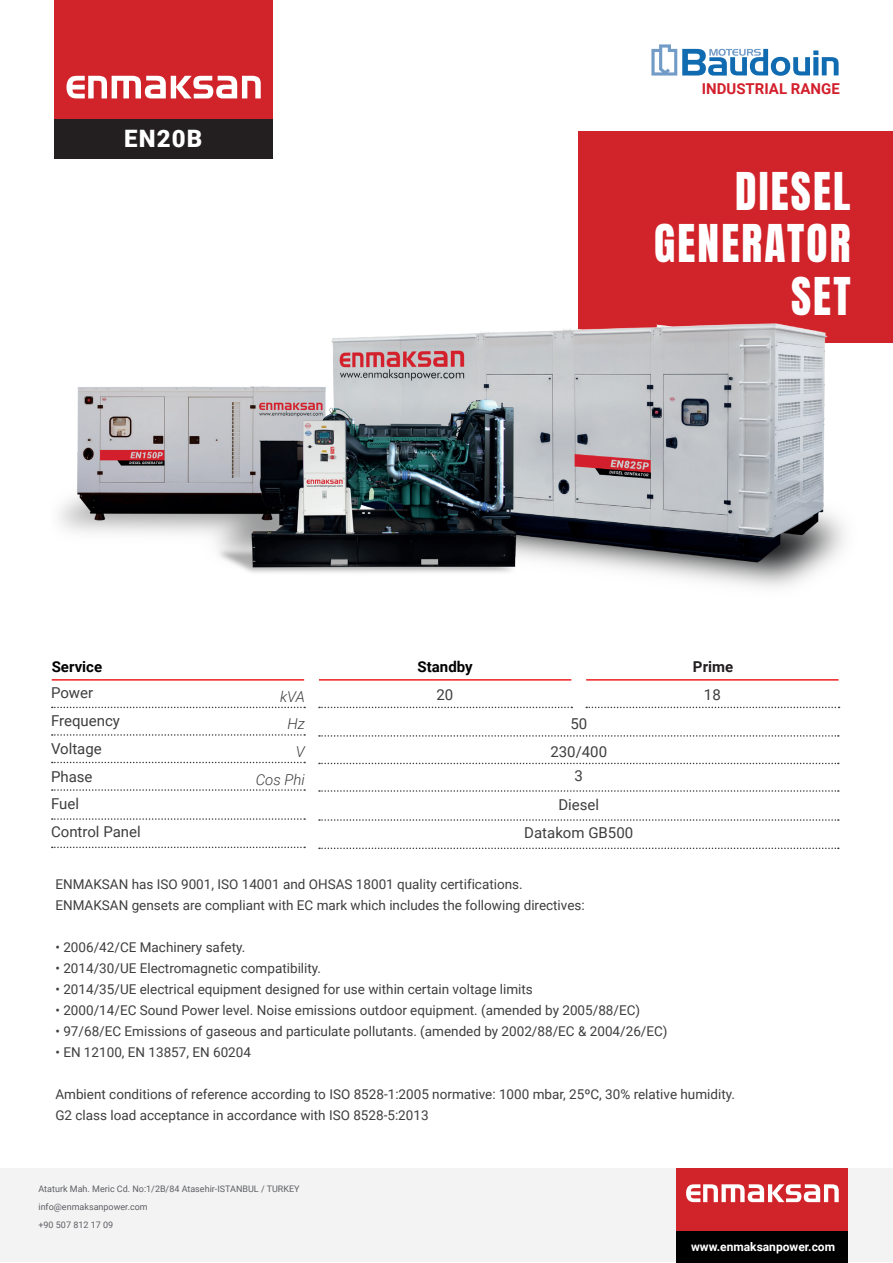
<style>
.page{position:relative;width:893px;height:1263px;background:#fff}
.page>*{position:absolute;margin:0;border:0;box-sizing:border-box;transform-origin:0 0}
.t1{font:43.5px/52.2px "Anton";letter-spacing:.05em;color:#fff;text-align:right}
.t2{font:900 24px "Roboto";letter-spacing:.05em;color:#fff}
.t3{font:15px/27.8px "Roboto";color:#3e3e3f;text-align:center}
.t4{font:700 15px "Roboto";color:#d31f2c}
.t5{font:700 15px "Roboto";color:#000}
.t6{font:italic 300 15px/27.8px "Roboto";color:#3e3e3f;text-align:right}
.t7{font:700 15px "Roboto";color:#231f20}
.t8{font:13.5px/21px "Roboto";color:#3e3e3f}
.t9{font:700 12px "Roboto";color:#fff}
.t10{font:9px/18px "Roboto";color:#5d6065}
</style>
<div class="page">
<div style="left:54px;top:0;width:218px;height:119px;background:#d1232a"></div>
<svg style="left:66px;top:76px;width:195px;height:22px"></svg>
<div style="left:54px;top:119px;width:218px;height:40px;background:#231f20"></div>
<hr style="left:52px;top:679px;width:252px;height:2px;background:#ee1d23">
<svg style="left:52px;top:707px;width:253px;height:1px"></svg>
<svg style="left:52px;top:734px;width:253px;height:2px"></svg>
<svg style="left:52px;top:762px;width:253px;height:1px"></svg>
<svg style="left:52px;top:789px;width:253px;height:2px"></svg>
<svg style="left:52px;top:818px;width:253px;height:2px"></svg>
<svg style="left:52px;top:847px;width:253px;height:1px"></svg>
<hr style="left:319px;top:679px;width:252px;height:2px;background:#ee1d23">
<svg style="left:319px;top:707px;width:253px;height:1px"></svg>
<svg style="left:319px;top:735px;width:520px;height:2px"></svg>
<svg style="left:319px;top:763px;width:520px;height:1px"></svg>
<svg style="left:319px;top:790px;width:520px;height:2px"></svg>
<svg style="left:319px;top:819px;width:520px;height:2px"></svg>
<svg style="left:319px;top:847px;width:520px;height:2px"></svg>
<hr style="left:586px;top:679px;width:253px;height:2px;background:#ee1d23">
<svg style="left:586px;top:707px;width:253px;height:1px"></svg>
<div style="left:0;top:1168px;width:893px;height:94px;background:#f4f3f3"></div>
<div style="left:676px;top:1168px;width:172px;height:94px;background:#d1232a"></div>
<div style="left:676px;top:1231px;width:172px;height:32px;background:#000"></div>
<svg style="left:686px;top:1184px;width:153px;height:18px"></svg>
<div style="left:578px;top:131px;width:314px;height:212px;background:#d1232a"></div>
<img style="left:59px;top:323px;width:786px;height:265px">
<svg style="left:651px;top:44px;width:188px;height:32px"></svg>
<h2 class="t2" style="left:124px;top:121px;width:80px">EN20B</h2>
<p class="t4" style="left:702px;top:78px;width:140px">INDUSTRIAL RANGE</p>
<h1 class="t1" style="left:654px;top:169px;width:198px">DIESEL<br>GENERATOR<br>SET</h1>
<p class="t5" style="left:418px;top:656px;width:57px">Standby</p>
<p class="t7" style="left:693px;top:656px;width:42px">Prime</p>
<p class="t5" style="left:52px;top:656px;width:52px">Service</p>
<p class="t3" style="left:51px;top:679px;width:91px;text-align:left">Power<br>Frequency<br>Voltage<br>Phase<br>Fuel<br>Control Panel</p>
<p class="t3" style="left:436px;top:680px;width:18px">20</p>
<p class="t6" style="left:280px;top:682px;width:26px">kVA</p>
<p class="t3" style="left:704px;top:680px;width:18px">18</p>
<p class="t6" style="left:256px;top:710px;width:51px">Hz<br>V<br>Cos Phi</p>
<p class="t3" style="left:550px;top:709px;width:58px;line-height:28.2px">50<br>230/400</p>
<p class="t3" style="left:524px;top:761px;width:110px;line-height:28.7px">3<br>Diesel<br>Datakom GB500</p>
<p class="t8" style="left:55px;top:873px;width:531px">ENMAKSAN has ISO 9001, ISO 14001 and OHSAS 18001 quality certifications.<br>ENMAKSAN gensets are compliant with EC mark which includes the following directives:</p>
<p class="t8" style="left:55px;top:936px;width:191px">• 2006/42/CE Machinery safety.</p>
<p class="t8" style="left:55px;top:957px;width:267px">• 2014/30/UE Electromagnetic compatibility.</p>
<p class="t8" style="left:55px;top:978px;width:479px">• 2014/35/UE electrical equipment designed for use within certain voltage limits</p>
<p class="t8" style="left:55px;top:999px;width:586px">• 2000/14/EC Sound Power level. Noise emissions outdoor equipment. (amended by 2005/88/EC)</p>
<p class="t8" style="left:55px;top:1020px;width:613px">• 97/68/EC Emissions of gaseous and particulate pollutants. (amended by 2002/88/EC &amp; 2004/26/EC)</p>
<p class="t8" style="left:55px;top:1041px;width:197px">• EN 12100, EN 13857, EN 60204</p>
<p class="t8" style="left:55px;top:1083px;width:681px">Ambient conditions of reference according to ISO 8528-1:2005 normative: 1000 mbar, 25ºC, 30% relative humidity.<br>G2 class load acceptance in accordance with ISO 8528-5:2013</p>
<p class="t10" style="left:38px;top:1180px;width:263px">Ataturk Mah. Meric Cd. No:1/2B/84 Atasehir-ISTANBUL / TURKEY info@enmaksanpower.com<br>+90 507 812 17 09</p>
<p class="t9" style="left:691px;top:1238px;width:146px">www.enmaksanpower.com</p>
</div>
